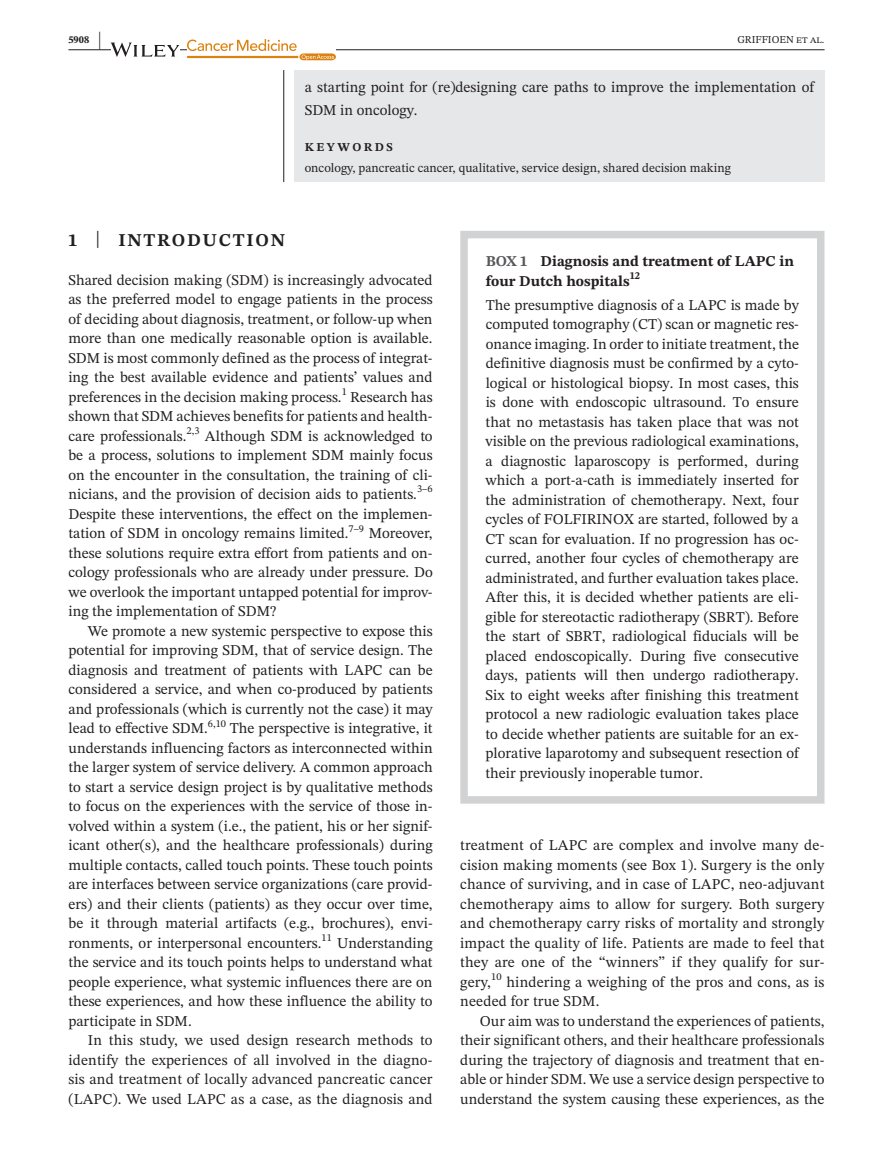
<style>
.page{position:relative;width:893px;height:1174px;background:#fff}
.page>*{position:absolute;margin:0;border:0;box-sizing:border-box;transform-origin:0 0}
.t1{font:700 18px "STIX Two Text";letter-spacing:.1em;color:#231f20}
.t2{font:15px/19.5px "STIX Two Text";color:#231f20;text-align:justify}
.t3{font:700 15px/19.5px "STIX Two Text";color:#231f20}
.t4{font:12.75px "STIX Two Text";color:#231f20}
.t5{font:700 12px "STIX Two Text";letter-spacing:.2em;color:#231f20}
.t6{font:10.5px "STIX Two Text";color:#231f20}
.t7{font:700 10.5px "STIX Two Text";color:#231f20}
.s1{font-size:21px}
.s2{font-weight:400;font-size:23.7px}
.s3{color:#57585a}
</style>
<div class="page">
<hr style="left:68px;top:49px;width:756px;height:1px;background:#231f20">
<svg style="left:111px;top:43px;width:68px;height:14px"></svg>
<svg style="left:187px;top:39px;width:149px;height:21px"></svg>
<div style="left:294px;top:70px;width:530px;height:112px;background:#e6e7e9"></div>
<hr style="left:283px;top:70px;width:1px;height:112px;background:#231f20">
<div style="left:460px;top:231px;width:364px;height:572px;border:8px solid #d1d2d4"></div>
<p class="t7" style="left:68px;top:32px;width:34px">5908 <span class="s1">|</span></p>
<p class="t6" style="left:737px;top:32px;width:89px">GRIFFIOEN et al.</p>
<p class="t2" style="left:305px;top:76px;width:511px;line-height:22.5px">a starting point for (re)designing care paths to improve the implementation of<br>SDM in oncology.</p>
<p class="t5" style="left:305px;top:138px;width:90px">KEYWORDS</p>
<p class="t4" style="left:305px;top:158px;width:428px">oncology, pancreatic cancer, qualitative, service design, shared decision making</p>
<p class="t1" style="left:68px;top:227px;width:218px">1 <span class="s2">|</span> INTRODUCTION</p>
<p class="t2" style="left:68px;top:270px;width:366px">Shared decision making (SDM) is increasingly advocated as the preferred model to engage patients in the process of deciding about diagnosis, treatment, or follow-up when more than one medically reasonable option is available.<br>SDM is most commonly defined as the process of integrat&shy;ing the best available evidence and patients’ values and preferences in the decision making process.</p>
<p class="t6" style="left:342px;top:384px;width:7px">1</p>
<p class="t2" style="left:68px;top:387px;width:366px;text-indent:282px">Research has shown that SDM achieves benefits for patients and health&shy;care professionals.</p>
<p class="t6" style="left:187px;top:423px;width:15px">2,3</p>
<p class="t2" style="left:68px;top:426px;width:366px;text-indent:137px">Although SDM is acknowledged to be a process, solutions to implement SDM mainly focus on the encounter in the consultation, the training of cli&shy;nicians, and the provision of decision aids to patients.</p>
<p class="t6" style="left:417px;top:481px;width:17px">3–6</p>
<p class="t2" style="left:68px;top:504px;width:366px">Despite these interventions, the effect on the implemen&shy;tation of SDM in oncology remains limited.</p>
<p class="t6" style="left:348px;top:520px;width:17px">7–9</p>
<p class="t2" style="left:68px;top:523px;width:366px;text-indent:300px">Moreover, these solutions require extra effort from patients and on&shy;cology professionals who are already under pressure. Do we overlook the important untapped potential for improv&shy;ing the implementation of SDM?</p>
<p class="t2" style="left:68px;top:621px;width:366px;text-indent:20px">We promote a new systemic perspective to expose this potential for improving SDM, that of service design. The diagnosis and treatment of patients with LAPC can be considered a service, and when co-produced by patients and professionals (which is currently not the case) it may lead to effective SDM.</p>
<p class="t6" style="left:208px;top:715px;width:20px">6,10</p>
<p class="t2" style="left:68px;top:718px;width:366px;text-indent:161px">The perspective is integrative, it understands influencing factors as interconnected within the larger system of service delivery. A common approach to start a service design project is by qualitative methods to focus on the experiences with the service of those in&shy;volved within a system (i.e., the patient, his or her signif&shy;icant other(s), and the healthcare professionals) during multiple contacts, called touch points. These touch points are interfaces between service organizations (care provid&shy;ers) and their clients (patients) as they occur over time, be it through material artifacts (e.g., brochures), envi&shy;ronments, or interpersonal encounters.</p>
<p class="t6" style="left:321px;top:930px;width:12px">11</p>
<p class="t2" style="left:68px;top:933px;width:366px;text-indent:269px">Understanding the service and its touch points helps to understand what people experience, what systemic influences there are on these experiences, and how these influence the ability to participate in SDM.</p>
<p class="t2" style="left:68px;top:1030px;width:366px;text-indent:19px">In this study, we used design research methods to identify the experiences of all involved in the diagno&shy;sis and treatment of locally advanced pancreatic cancer (LAPC). We used LAPC as a case, as the diagnosis and</p>
<p class="t3" style="left:486px;top:252px;width:310px"><span class="s3">BOX 1</span> Diagnosis and treatment of LAPC in four Dutch hospitals</p>
<p class="t7" style="left:630px;top:268px;width:12px">12</p>
<p class="t2" style="left:485px;top:295px;width:315px">The presumptive diagnosis of a LAPC is made by computed tomography (CT) scan or magnetic res&shy;onance imaging. In order to initiate treatment, the definitive diagnosis must be confirmed by a cyto&shy;logical or histological biopsy. In most cases, this is done with endoscopic ultrasound. To ensure that no metastasis has taken place that was not visible on the previous radiological examinations, a diagnostic laparoscopy is performed, during which a port-a-cath is immediately inserted for the administration of chemotherapy. Next, four cycles of FOLFIRINOX are started, followed by a CT scan for evaluation. If no progression has oc&shy;curred, another four cycles of chemotherapy are administrated, and further evaluation takes place.<br>After this, it is decided whether patients are eli&shy;gible for stereotactic radiotherapy (SBRT). Before the start of SBRT, radiological fiducials will be placed endoscopically. During five consecutive days, patients will then undergo radiotherapy.<br>Six to eight weeks after finishing this treatment protocol a new radiologic evaluation takes place to decide whether patients are suitable for an ex&shy;plorative laparotomy and subsequent resection of their previously inoperable tumor.</p>
<p class="t2" style="left:460px;top:835px;width:366px">treatment of LAPC are complex and involve many de&shy;cision making moments (see Box 1). Surgery is the only chance of surviving, and in case of LAPC, neo-adjuvant chemotherapy aims to allow for surgery. Both surgery and chemotherapy carry risks of mortality and strongly impact the quality of life. Patients are made to feel that they are one of the “winners” if they qualify for sur&shy;gery,</p>
<p class="t6" style="left:491px;top:969px;width:12px">10</p>
<p class="t2" style="left:460px;top:972px;width:366px;text-indent:46px">hindering a weighing of the pros and cons, as is needed for true SDM.</p>
<p class="t2" style="left:460px;top:1011px;width:366px;text-indent:20px">Our aim was to understand the experiences of patients, their significant others, and their healthcare professionals during the trajectory of diagnosis and treatment that en&shy;able or hinder SDM. We use a service design perspective to understand the system causing these experiences, as the</p>
</div>
